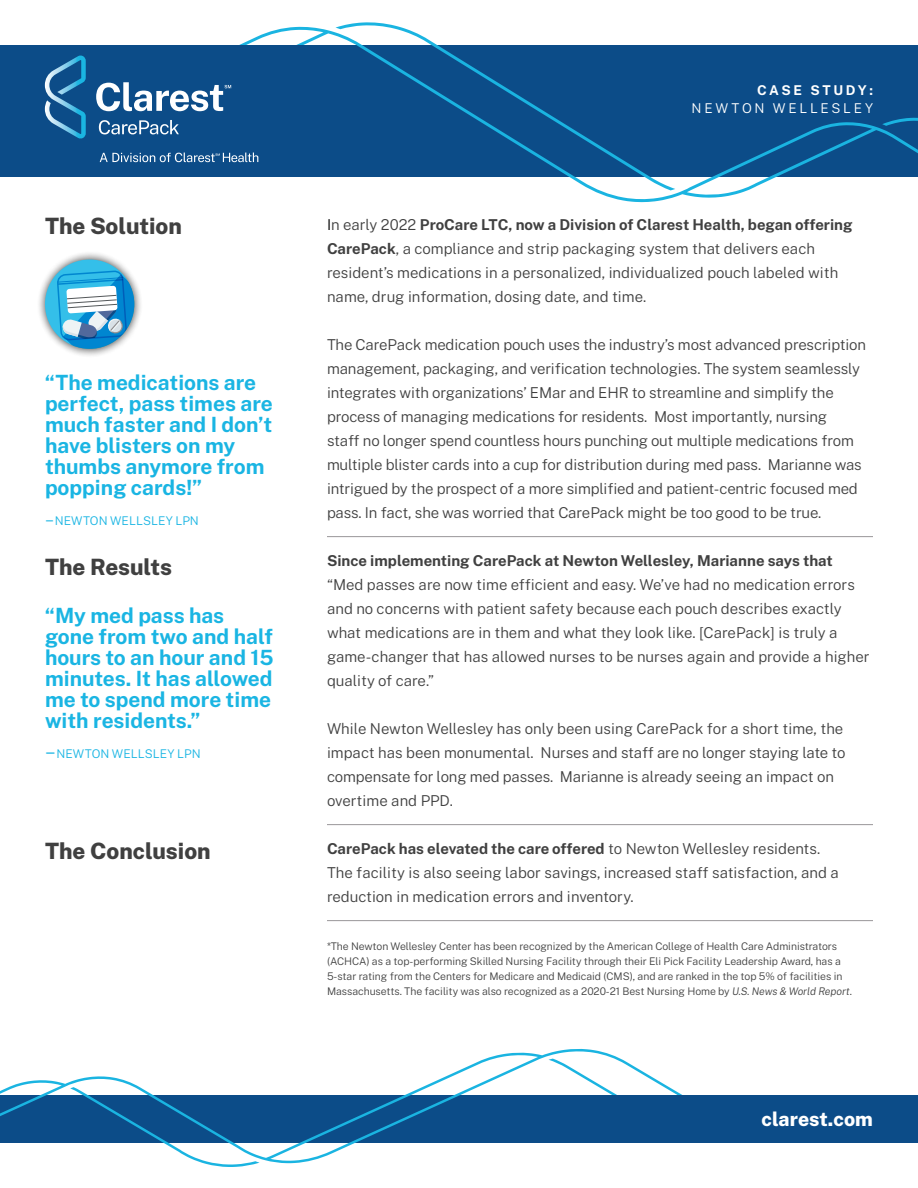
<style>
.page{position:relative;width:918px;height:1188px;background:#fff}
.page>*{position:absolute;margin:0;border:0;box-sizing:border-box;transform-origin:0 0}
.t1{font:800 22.5px "Public Sans";color:#404040}
.t2{font:700 21px/21px "Public Sans";color:#1ab5e3}
.t3{font:800 19.5px "Public Sans";color:#fff}
.t4{font:300 15px/24px "Public Sans";letter-spacing:-.01em;color:#404040}
.t5{font:700 15px "Public Sans";color:#404040}
.t6{font:300 13.5px "Public Sans";letter-spacing:.2em;color:#fff}
.t7{font:700 13.5px "Public Sans";letter-spacing:.2em;color:#fff}
.t8{font:300 12px "Public Sans";color:#1ab5e3}
.t9{font:300 10.5px/15px "Public Sans";letter-spacing:-.005em;color:#404040}
.s1{font-size:16.5px}
.s2{font-size:19.5px}
.s3{color:#000}
.s4{font-weight:700}
.s5{font-style:italic}
</style>
<div class="page">
<hr style="left:327px;top:536px;width:546px;height:1px;background:#999799">
<hr style="left:327px;top:824px;width:546px;height:1px;background:#999799">
<hr style="left:327px;top:920px;width:546px;height:1px;background:#999799">
<div style="left:36px;top:250px;width:107px;height:108px;background:#000;opacity:.75"></div>
<div style="left:45px;top:259px;width:89px;height:90px;background:#34bfe9;border-radius:50%"></div>
<svg style="left:56px;top:269px;width:78px;height:80px"></svg>
<div style="left:0;top:45px;width:918px;height:131px;background:#0c4c88"></div>
<svg style="left:143px;top:22px;width:775px;height:181px"></svg>
<div style="left:83px;top:45px;width:258px;height:75px;background:#0c4c88"></div>
<svg style="left:96px;top:82px;width:135px;height:52px"></svg>
<svg style="left:100px;top:153px;width:158px;height:9px"></svg>
<svg style="left:45px;top:56px;width:41px;height:83px"></svg>
<div style="left:0;top:1095px;width:918px;height:48px;background:#0c4c88"></div>
<svg style="left:0;top:1048px;width:682px;height:119px"></svg>
<div style="left:482px;top:1095px;width:259px;height:48px;background:#0c4c88"></div>
<div style="left:386px;top:1143px;width:532px;height:45px;background:#fff"></div>
<h1 class="t1" style="left:45px;top:210px;width:138px">The Solution</h1>
<h2 class="t2" style="left:45px;top:371px;width:229px">“The medications are perfect, pass times are much faster and I don’t have blisters on my thumbs anymore from popping cards!”</h2>
<p class="t8" style="left:45px;top:512px;width:155px"><span class="s1">–</span> NEWTON WELLSLEY LPN</p>
<h1 class="t1" style="left:45px;top:550px;width:129px">The Results</h1>
<h2 class="t2" style="left:45px;top:603px;width:230px">“My med pass has gone from two and half hours to an hour and 15 minutes. It has allowed me to spend more time with residents.”</h2>
<p class="t8" style="left:45px;top:745px;width:157px"><span class="s2">–</span> NEWTON WELLSLEY LPN</p>
<h1 class="t1" style="left:45px;top:835px;width:167px">The Conclusion</h1>
<p class="t7" style="left:757px;top:81px;width:117px">CASE STUDY:</p>
<p class="t6" style="left:692px;top:99px;width:183px">NEWTON WELLESLEY</p>
<p class="t4" style="left:327px;top:212px;width:527px"><span class="s3">I</span>n early 2022 <span class="s4">ProCare LTC, now a Division of Clarest Health, began offering CarePack</span>, a compliance and strip packaging system that delivers each resident’s medications in a personalized, individualized pouch labeled with name, drug information, dosing date, and time.</p>
<p class="t4" style="left:327px;top:332px;width:541px">The CarePack medication pouch uses the industry’s most advanced prescription management, packaging, and verification technologies. The system seamlessly integrates with organizations’ EMar and EHR to streamline and simplify the process of managing medications for residents. Most importantly, nursing<br>staff no longer spend countless hours punching out multiple medications from multiple blister cards into a cup for distribution during med pass. Marianne was intrigued by the prospect of a more simplified and patient-centric focused med pass. In fact, she was worried that CarePack might be too good to be true.</p>
<p class="t5" style="left:327px;top:550px;width:507px">Since implementing CarePack at Newton Wellesley, Marianne says that</p>
<p class="t4" style="left:327px;top:572px;width:544px">“Med passes are now time efficient and easy. We’ve had no medication errors and no concerns with patient safety because each pouch describes exactly what medications are in them and what they look like. [CarePack] is truly a game-changer that has allowed nurses to be nurses again and provide a higher quality of care.”</p>
<p class="t4" style="left:327px;top:716px;width:520px">While Newton Wellesley has only been using CarePack for a short time, the impact has been monumental. Nurses and staff are no longer staying late to compensate for long med passes. Marianne is already seeing an impact on overtime and PPD.</p>
<p class="t4" style="left:327px;top:836px;width:513px"><span class="s4">CarePack has elevated the care offered</span> to Newton Wellesley residents.<br>The facility is also seeing labor savings, increased staff satisfaction, and a reduction in medication errors and inventory.</p>
<p class="t9" style="left:327px;top:938px;width:527px">*The Newton Wellesley Center has been recognized by the American College of Health Care Administrators (ACHCA) as a top-performing Skilled Nursing Facility through their Eli Pick Facility Leadership Award, has a 5-star rating from the Centers for Medicare and Medicaid (CMS), and are ranked in the top 5% of facilities in Massachusetts. The facility was also recognized as a 2020-21 Best Nursing Home by <span class="s5">U.S. News &amp; World Report</span>.</p>
<h3 class="t3" style="left:762px;top:1105px;width:113px">clarest.com</h3>
</div>
